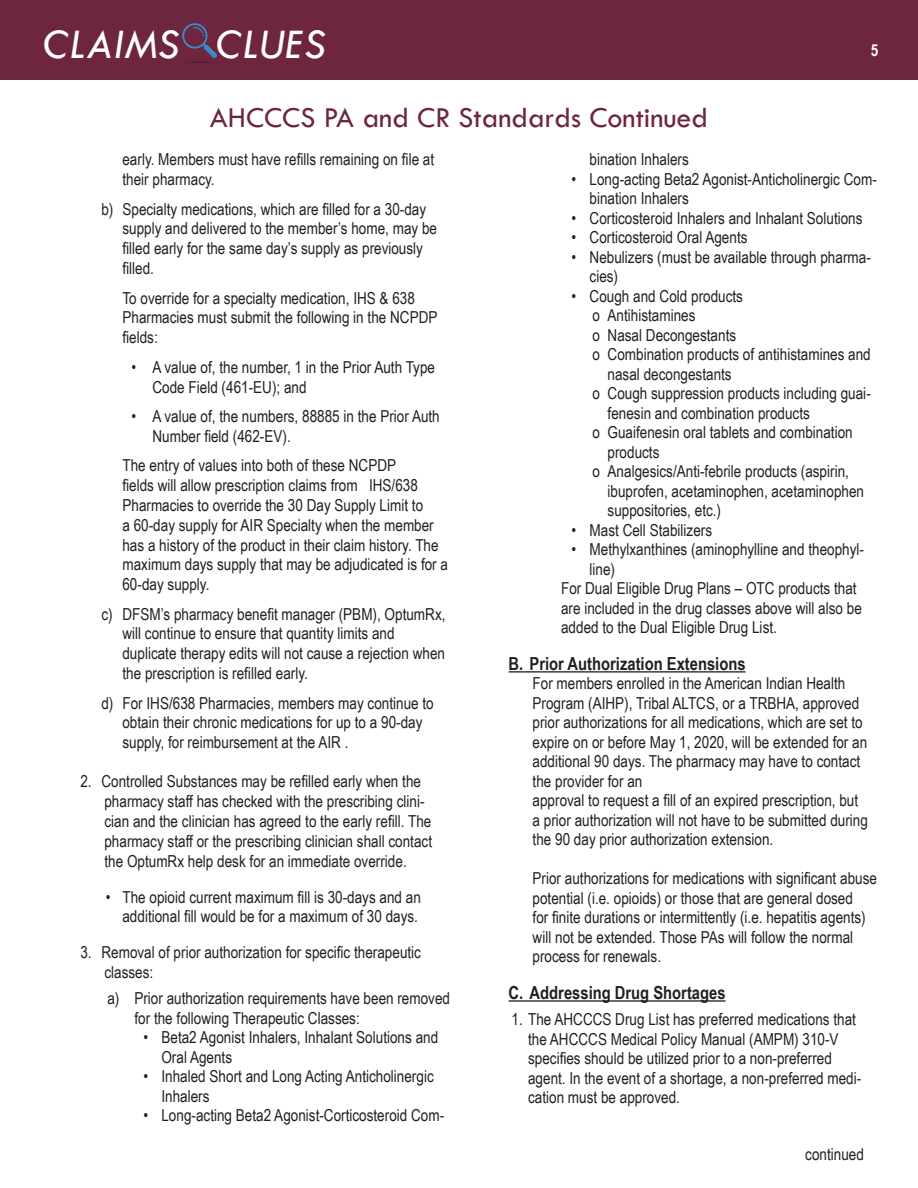
<style>
.page{position:relative;width:918px;height:1188px;background:#fff}
.page>*{position:absolute;margin:0;border:0;box-sizing:border-box;transform-origin:0 0}
.t1{font:italic 43.65px "Tw Cen";color:#fff}
.Main_red_headline{font:30px "Tw Cen";color:#6d263e}
.Paragraph_Style_5{font:700 18px "Arial Narrow";color:#231f20}
.List_Paragraph_wrd_1{font:16.5px/19.5px "Arial Narrow";color:#231f20}
.small_letter{font:16.5px/19.8px "Arial Narrow";color:#231f20}
.numbers{font:16.5px/19.8px "Arial Narrow";color:#231f20}
.Body_Text{font:16.5px/19.5px "Arial Narrow";color:#231f20}
.List_Paragraph{font:16.5px "Arial Narrow";color:#231f20}
.t2{font:700 16.5px "Arial Narrow";color:#fff}
</style>
<div class="page">
<div style="left:0;top:0;width:918px;height:79px;background:#6d263e"></div>
<svg style="left:182px;top:23px;width:35px;height:40px"></svg>
<hr style="left:509px;top:671px;width:237px;height:2px;background:#231f20">
<hr style="left:509px;top:1000px;width:217px;height:2px;background:#231f20">
<h1 class="t1" style="left:43px;top:18px;width:285px">CLAIMS CLUES</h1>
<p class="t2" style="left:871px;top:38px;width:9px">5</p>
<p class="Main_red_headline" style="left:210px;top:99px;width:500px">AHCCCS PA and CR Standards Continued</p>
<p class="small_letter" style="left:122px;top:149px;width:313px">early. Members must have refills remaining on file at their pharmacy.</p>
<p class="small_letter" style="left:122px;top:198px;width:316px;text-indent:-21px">b) Specialty medications, which are filled for a 30-day supply and delivered to the member’s home, may be filled early for the same day’s supply as previously filled.</p>
<p class="small_letter" style="left:122px;top:287px;width:317px">To override for a specialty medication, IHS &amp; 638<br>Pharmacies must submit the following in the NCPDP fields:</p>
<p class="small_letter" style="left:152px;top:356px;width:284px;text-indent:-21px">• A value of, the number, 1 in the Prior Auth Type<br>Code Field (461-EU); and</p>
<p class="small_letter" style="left:152px;top:406px;width:289px;text-indent:-21px">• A value of, the numbers, 88885 in the Prior Auth<br>Number field (462-EV).</p>
<p class="small_letter" style="left:122px;top:455px;width:327px">The entry of values into both of these NCPDP<br>fields will allow prescription claims from IHS/638<br>Pharmacies to override the 30 Day Supply Limit to<br>a 60-day supply for AIR Specialty when the member has a history of the product in their claim history. The maximum days supply that may be adjudicated is for a 60-day supply.</p>
<p class="small_letter" style="left:122px;top:603px;width:325px;text-indent:-21px">c) DFSM’s pharmacy benefit manager (PBM), OptumRx, will continue to ensure that quantity limits and duplicate therapy edits will not cause a rejection when the prescription is refilled early.</p>
<p class="small_letter" style="left:122px;top:692px;width:313px;text-indent:-21px">d) For IHS/638 Pharmacies, members may continue to obtain their chronic medications for up to a 90-day supply, for reimbursement at the AIR .</p>
<p class="numbers" style="left:104px;top:771px;width:329px;text-indent:-24px">2. Controlled Substances may be refilled early when the pharmacy staff has checked with the prescribing clini&shy;cian and the clinician has agreed to the early refill. The pharmacy staff or the prescribing clinician shall contact the OptumRx help desk for an immediate override.</p>
<p class="numbers" style="left:106px;top:886px;width:317px;text-align:right">• The opioid current maximum fill is 30-days and an additional fill would be for a maximum of 30 days.</p>
<p class="numbers" style="left:104px;top:942px;width:318px;text-indent:-24px">3. Removal of prior authorization for specific therapeutic classes:</p>
<p class="List_Paragraph_wrd_1" style="left:134px;top:988px;width:317px;text-indent:-27px">a) Prior authorization requirements have been removed for the following Therapeutic Classes:</p>
<p class="List_Paragraph_wrd_1" style="left:161px;top:1027px;width:278px;text-indent:-18px">• Beta2 Agonist Inhalers, Inhalant Solutions and<br>Oral Agents</p>
<p class="List_Paragraph_wrd_1" style="left:161px;top:1066px;width:274px;text-indent:-18px">• Inhaled Short and Long Acting Anticholinergic<br>Inhalers</p>
<p class="List_Paragraph_wrd_1" style="left:143px;top:1105px;width:302px">• Long-acting Beta2 Agonist-Corticosteroid Com-</p>
<p class="List_Paragraph_wrd_1" style="left:590px;top:149px;width:101px">bination Inhalers</p>
<p class="List_Paragraph_wrd_1" style="left:590px;top:169px;width:289px;text-indent:-18px">• Long-acting Beta2 Agonist-Anticholinergic Com&shy;bination Inhalers</p>
<p class="List_Paragraph_wrd_1" style="left:572px;top:208px;width:293px">• Corticosteroid Inhalers and Inhalant Solutions</p>
<p class="List_Paragraph_wrd_1" style="left:572px;top:227px;width:177px">• Corticosteroid Oral Agents</p>
<p class="List_Paragraph_wrd_1" style="left:590px;top:247px;width:283px;text-indent:-18px">• Nebulizers (must be available through pharma&shy;cies)</p>
<p class="List_Paragraph_wrd_1" style="left:572px;top:286px;width:173px">• Cough and Cold products</p>
<p class="List_Paragraph_wrd_1" style="left:593px;top:305px;width:104px">o Antihistamines</p>
<p class="List_Paragraph_wrd_1" style="left:593px;top:325px;width:145px">o Nasal Decongestants</p>
<p class="List_Paragraph_wrd_1" style="left:608px;top:344px;width:265px;text-indent:-15px">o Combination products of antihistamines and nasal decongestants</p>
<p class="List_Paragraph_wrd_1" style="left:608px;top:383px;width:265px;text-indent:-15px">o Cough suppression products including guai&shy;fenesin and combination products</p>
<p class="List_Paragraph_wrd_1" style="left:608px;top:422px;width:247px;text-indent:-15px">o Guaifenesin oral tablets and combination products</p>
<p class="List_Paragraph_wrd_1" style="left:608px;top:461px;width:258px;text-indent:-15px">o Analgesics/Anti-febrile products (aspirin, ibuprofen, acetaminophen, acetaminophen suppositories, etc.)</p>
<p class="List_Paragraph_wrd_1" style="left:572px;top:520px;width:142px">• Mast Cell Stabilizers</p>
<p class="List_Paragraph_wrd_1" style="left:590px;top:539px;width:276px;text-indent:-18px">• Methylxanthines (aminophylline and theophyl&shy;line)</p>
<p class="List_Paragraph_wrd_1" style="left:561px;top:578px;width:302px">For Dual Eligible Drug Plans – OTC products that are included in the drug classes above will also be added to the Dual Eligible Drug List.</p>
<p class="Paragraph_Style_5" style="left:509px;top:650px;width:238px">B. Prior Authorization Extensions</p>
<p class="List_Paragraph_wrd_1" style="left:533px;top:673px;width:336px">For members enrolled in the American Indian Health Program (AIHP), Tribal ALTCS, or a TRBHA, approved prior authorizations for all medications, which are set to expire on or before May 1, 2020, will be extended for an additional 90 days. The pharmacy may have to contact the provider for an</p>
<p class="List_Paragraph_wrd_1" style="left:533px;top:790px;width:337px">approval to request a fill of an expired prescription, but a prior authorization will not have to be submitted during the 90 day prior authorization extension.</p>
<p class="List_Paragraph_wrd_1" style="left:533px;top:868px;width:346px">Prior authorizations for medications with significant abuse potential (i.e. opioids) or those that are general dosed<br>for finite durations or intermittently (i.e. hepatitis agents) will not be extended. Those PAs will follow the normal process for renewals.</p>
<p class="Paragraph_Style_5" style="left:509px;top:979px;width:219px">C. Addressing Drug Shortages</p>
<p class="Body_Text" style="left:528px;top:1009px;width:335px;text-indent:-16px">1. The AHCCCS Drug List has preferred medications that the AHCCCS Medical Policy Manual (AMPM) 310-V specifies should be utilized prior to a non-preferred agent. In the event of a shortage, a non-preferred medi&shy;cation must be approved.</p>
<p class="List_Paragraph" style="left:805px;top:1142px;width:60px">continued</p>
</div>
